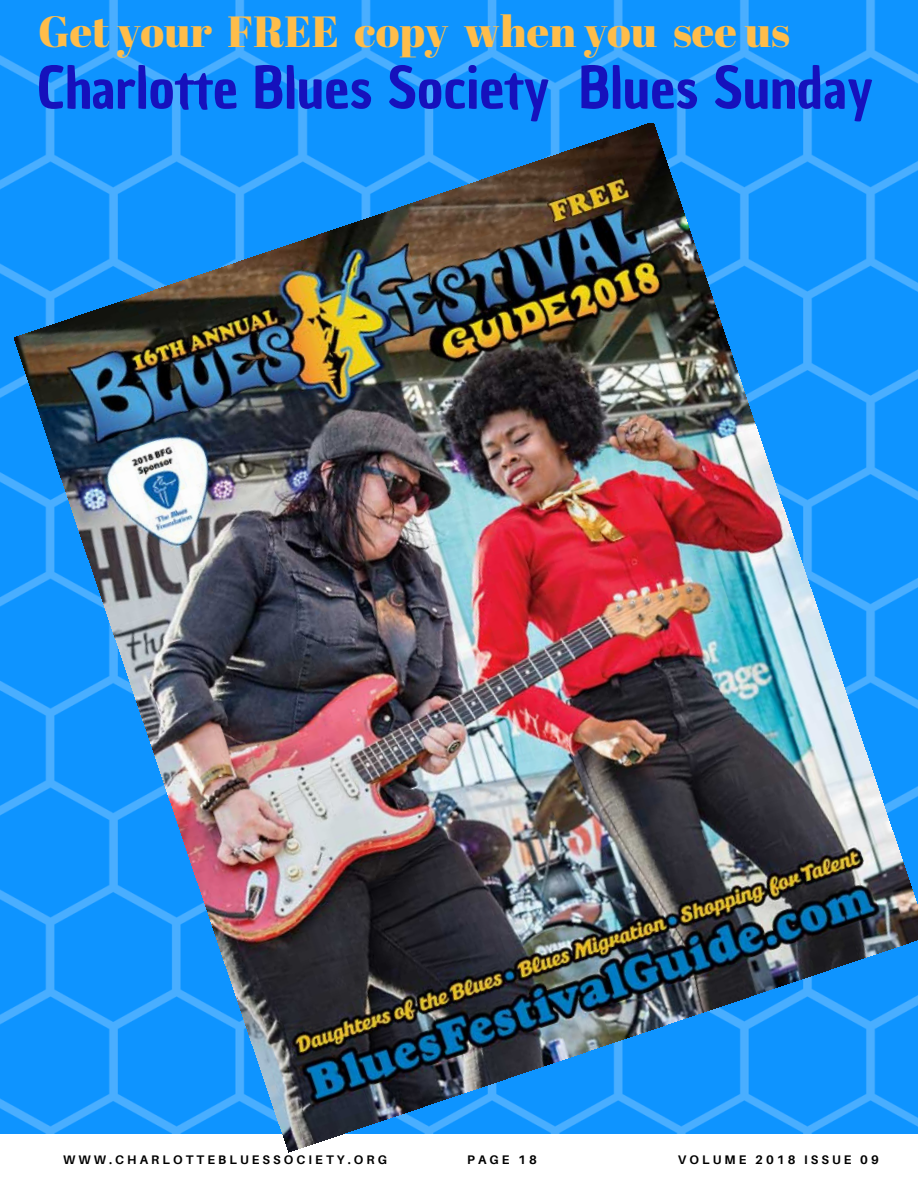
<style>
.page{position:relative;width:918px;height:1188px;background:#fff}
.page>*{position:absolute;margin:0;border:0;box-sizing:border-box;transform-origin:0 0}
.t1{font:55.95px "Chau Philomene One";color:#1611bc}
.t2{font:43.65px "Abril Fatface";color:#ffbd4a}
.t3{font:700 12.45px "Aileron";letter-spacing:.25em;color:#000}
</style>
<div class="page">
<img style="left:0;top:0;width:918px;height:1134px">
<img style="left:14px;top:123px;width:904px;height:1030px">
<h2 class="t2" style="left:38px;top:1px;width:753px">Get your FREE copy when you see us</h2>
<h1 class="t1" style="left:37px;top:50px;width:837px">Charlotte Blues Society Blues Sunday</h1>
<p class="t3" style="left:63px;top:1152px;width:325px">WWW.CHARLOTTEBLUESSOCIETY.ORG</p>
<p class="t3" style="left:467px;top:1152px;width:71px">PAGE 18</p>
<p class="t3" style="left:678px;top:1152px;width:202px">VOLUME 2018 ISSUE 09</p>
</div>
